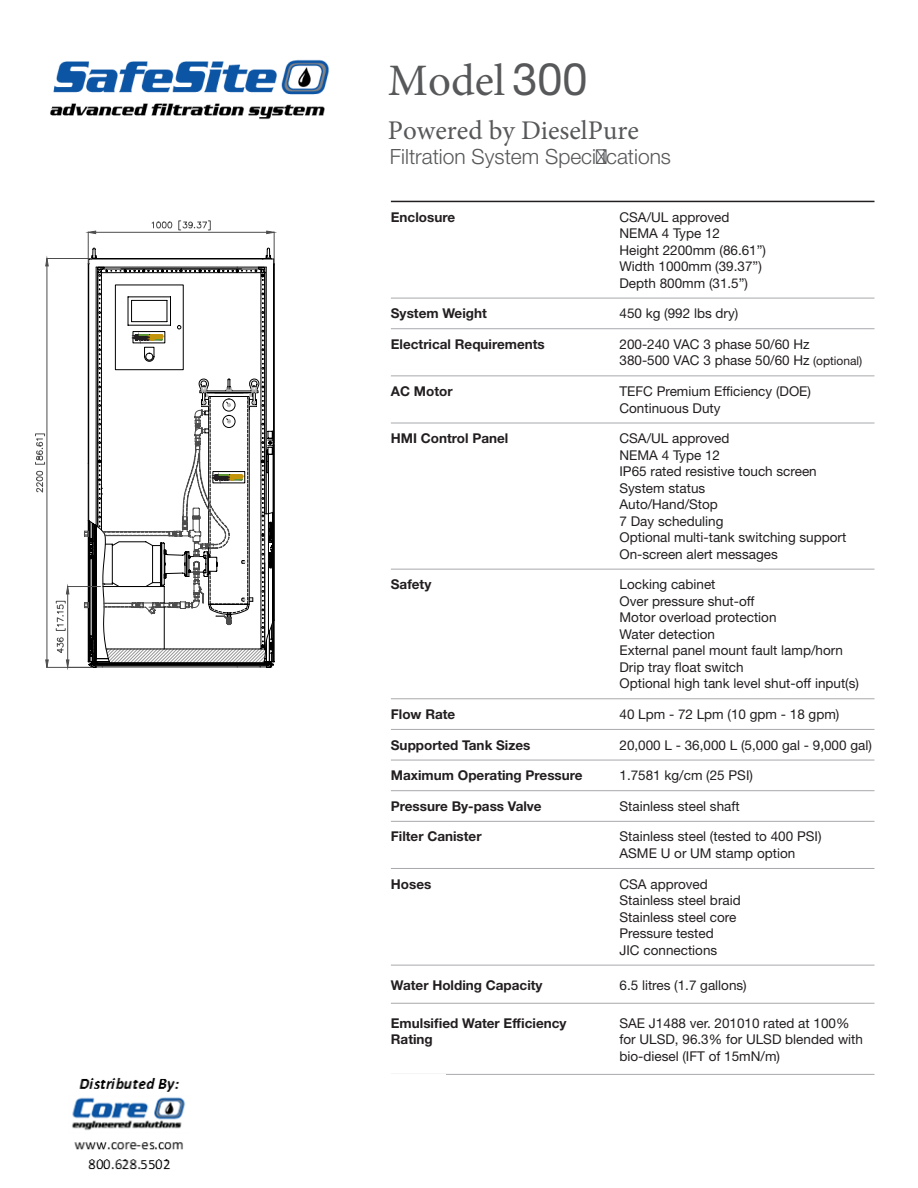
<style>
.page{position:relative;width:918px;height:1188px;background:#fff}
.page>*{position:absolute;margin:0;border:0;box-sizing:border-box;transform-origin:0 0}
.t1{font:45px "Minion Pro";color:#57585a}
.t2{font:27px "Minion Pro";color:#57585a}
.t3{font:300 21px "Helvetica Neue LT Std";color:#57585a}
.table_2{font:13.5px/16.5px "Helvetica Neue LT Std";color:#231f20}
.table_1{font:700 13.5px/16.5px "Helvetica Neue LT Std";color:#231f20}
.s1{font-family:"Helvetica Neue LT Std"}
.s2{font-size:12px}
</style>
<div class="page">
<hr style="left:391px;top:298px;width:218px;height:1px;background:#a8a9ad">
<hr style="left:609px;top:298px;width:265px;height:1px;background:#a8a9ad">
<hr style="left:391px;top:328px;width:218px;height:1px;background:#a8a9ad">
<hr style="left:609px;top:328px;width:265px;height:1px;background:#a8a9ad">
<hr style="left:391px;top:375px;width:218px;height:1px;background:#a8a9ad">
<hr style="left:609px;top:375px;width:265px;height:1px;background:#a8a9ad">
<hr style="left:391px;top:423px;width:218px;height:1px;background:#a8a9ad">
<hr style="left:609px;top:423px;width:265px;height:1px;background:#a8a9ad">
<hr style="left:391px;top:569px;width:218px;height:1px;background:#a8a9ad">
<hr style="left:609px;top:569px;width:265px;height:1px;background:#a8a9ad">
<hr style="left:391px;top:698px;width:218px;height:1px;background:#a8a9ad">
<hr style="left:609px;top:698px;width:265px;height:1px;background:#a8a9ad">
<hr style="left:391px;top:729px;width:218px;height:1px;background:#a8a9ad">
<hr style="left:609px;top:729px;width:265px;height:1px;background:#a8a9ad">
<hr style="left:391px;top:760px;width:218px;height:1px;background:#a8a9ad">
<hr style="left:609px;top:760px;width:265px;height:1px;background:#a8a9ad">
<hr style="left:391px;top:790px;width:218px;height:1px;background:#a8a9ad">
<hr style="left:609px;top:790px;width:265px;height:1px;background:#a8a9ad">
<hr style="left:391px;top:821px;width:218px;height:1px;background:#a8a9ad">
<hr style="left:609px;top:821px;width:265px;height:1px;background:#a8a9ad">
<hr style="left:391px;top:868px;width:218px;height:1px;background:#a8a9ad">
<hr style="left:609px;top:868px;width:265px;height:1px;background:#a8a9ad">
<hr style="left:391px;top:965px;width:218px;height:1px;background:#a8a9ad">
<hr style="left:609px;top:965px;width:265px;height:1px;background:#a8a9ad">
<hr style="left:391px;top:1003px;width:218px;height:1px;background:#a8a9ad">
<hr style="left:609px;top:1003px;width:265px;height:1px;background:#a8a9ad">
<hr style="left:391px;top:201px;width:218px;height:1px;background:#231f20">
<hr style="left:609px;top:201px;width:265px;height:1px;background:#231f20">
<hr style="left:391px;top:1074px;width:218px;height:1px;background:#a8a9ad">
<hr style="left:609px;top:1074px;width:265px;height:1px;background:#a8a9ad">
<svg style="left:88px;top:247px;width:186px;height:131px"></svg>
<hr style="left:274px;top:232px;width:1px;height:32px;background:#4d4d4d">
<hr style="left:88px;top:232px;width:1px;height:32px;background:#4d4d4d">
<hr style="left:96px;top:232px;width:171px;height:1px;background:#4d4d4d">
<svg style="left:266px;top:230px;width:9px;height:4px"></svg>
<svg style="left:87px;top:230px;width:9px;height:4px"></svg>
<svg style="left:151px;top:220px;width:60px;height:11px"></svg>
<hr style="left:97px;top:285px;width:1px;height:242px;background:#000">
<hr style="left:264px;top:269px;width:1px;height:245px;background:#000">
<hr style="left:47px;top:667px;width:45px;height:1px;background:#4d4d4d">
<hr style="left:47px;top:258px;width:45px;height:1px;background:#4d4d4d">
<hr style="left:47px;top:266px;width:1px;height:394px;background:#4d4d4d">
<svg style="left:45px;top:659px;width:4px;height:9px"></svg>
<svg style="left:45px;top:258px;width:4px;height:9px"></svg>
<svg style="left:35px;top:433px;width:10px;height:60px"></svg>
<svg style="left:98px;top:362px;width:166px;height:16px"></svg>
<svg style="left:97px;top:258px;width:168px;height:104px"></svg>
<div style="left:133px;top:331px;width:32px;height:12px;border:1px solid #000"></div>
<svg style="left:55px;top:378px;width:219px;height:290px"></svg>
<div style="left:213px;top:471px;width:32px;height:12px;border:1px solid #000"></div>
<img style="left:50px;top:59px;width:279px;height:61px">
<img style="left:72px;top:1078px;width:113px;height:92px">
<p class="t1" style="left:388px;top:50px;width:201px">Model <span class="s1">300</span></p>
<p class="t2" style="left:388px;top:112px;width:252px">Powered by DieselPure</p>
<p class="t3" style="left:390px;top:143px;width:283px">Filtration System Specifications</p>
<p class="table_1" style="left:391px;top:208px;width:66px">Enclosure</p>
<p class="table_2" style="left:619px;top:208px;width:112px">CSA/UL approved</p>
<p class="table_2" style="left:619px;top:225px;width:102px">NEMA 4 Type 12</p>
<p class="table_2" style="left:619px;top:241px;width:148px">Height 2200mm (86.61”)<br>Width 1000mm (39.37”)<br>Depth 800mm (31.5”)</p>
<p class="table_1" style="left:391px;top:305px;width:97px">System Weight</p>
<p class="table_2" style="left:619px;top:305px;width:120px">450 kg (992 lbs dry)</p>
<p class="table_1" style="left:391px;top:336px;width:155px">Electrical Requirements</p>
<p class="table_2" style="left:619px;top:336px;width:192px">200-240 VAC 3 phase 50/60 Hz</p>
<p class="table_2" style="left:619px;top:352px;width:244px">380-500 VAC 3 phase 50/60 Hz <span class="s2">(optional)</span></p>
<p class="table_1" style="left:391px;top:383px;width:63px">AC Motor</p>
<p class="table_2" style="left:619px;top:383px;width:193px">TEFC Premium Efficiency (DOE)</p>
<p class="table_2" style="left:619px;top:399px;width:103px">Continuous Duty</p>
<p class="table_1" style="left:391px;top:430px;width:119px">HMI Control Panel</p>
<p class="table_2" style="left:619px;top:430px;width:112px">CSA/UL approved</p>
<p class="table_2" style="left:619px;top:446px;width:102px">NEMA 4 Type 12</p>
<p class="table_2" style="left:619px;top:463px;width:199px">IP65 rated resistive touch screen</p>
<p class="table_2" style="left:619px;top:479px;width:87px">System status</p>
<p class="table_2" style="left:619px;top:496px;width:100px">Auto/Hand/Stop</p>
<p class="table_2" style="left:619px;top:512px;width:106px">7 Day scheduling</p>
<p class="table_2" style="left:619px;top:529px;width:228px">Optional multi-tank switching support</p>
<p class="table_2" style="left:619px;top:545px;width:160px">On-screen alert messages</p>
<p class="table_1" style="left:391px;top:576px;width:42px">Safety</p>
<p class="table_2" style="left:619px;top:576px;width:98px">Locking cabinet</p>
<p class="table_2" style="left:619px;top:593px;width:137px">Over pressure shut-off</p>
<p class="table_2" style="left:619px;top:609px;width:159px">Motor overload protection</p>
<p class="table_2" style="left:619px;top:626px;width:97px">Water detection</p>
<p class="table_2" style="left:619px;top:642px;width:225px">External panel mount fault lamp/horn</p>
<p class="table_2" style="left:619px;top:659px;width:126px">Drip tray float switch</p>
<p class="table_2" style="left:619px;top:675px;width:241px">Optional high tank level shut-off input(s)</p>
<p class="table_1" style="left:391px;top:706px;width:66px">Flow Rate</p>
<p class="table_2" style="left:619px;top:706px;width:221px">40 Lpm - 72 Lpm (10 gpm - 18 gpm)</p>
<p class="table_1" style="left:391px;top:736px;width:141px">Supported Tank Sizes</p>
<p class="table_2" style="left:619px;top:736px;width:254px">20,000 L - 36,000 L (5,000 gal - 9,000 gal)</p>
<p class="table_1" style="left:391px;top:767px;width:193px">Maximum Operating Pressure</p>
<p class="table_2" style="left:619px;top:767px;width:135px">1.7581 kg/cm (25 PSI)</p>
<p class="table_1" style="left:391px;top:797px;width:152px">Pressure By-pass Valve</p>
<p class="table_2" style="left:619px;top:798px;width:122px">Stainless steel shaft</p>
<p class="table_1" style="left:391px;top:828px;width:92px">Filter Canister</p>
<p class="table_2" style="left:619px;top:828px;width:204px">Stainless steel (tested to 400 PSI)</p>
<p class="table_2" style="left:619px;top:845px;width:177px">ASME U or UM stamp option</p>
<p class="table_1" style="left:391px;top:875px;width:42px">Hoses</p>
<p class="table_2" style="left:619px;top:875px;width:90px">CSA approved</p>
<p class="table_2" style="left:619px;top:892px;width:123px">Stainless steel braid</p>
<p class="table_2" style="left:619px;top:908px;width:119px">Stainless steel core</p>
<p class="table_2" style="left:619px;top:925px;width:96px">Pressure tested</p>
<p class="table_2" style="left:619px;top:941px;width:99px">JIC connections</p>
<p class="table_1" style="left:391px;top:976px;width:153px">Water Holding Capacity</p>
<p class="table_2" style="left:619px;top:977px;width:129px">6.5 litres (1.7 gallons)</p>
<p class="table_1" style="left:391px;top:1015px;width:177px">Emulsified Water Efficiency<br>Rating</p>
<p class="table_2" style="left:619px;top:1015px;width:245px">SAE J1488 ver. 201010 rated at 100% for ULSD, 96.3% for ULSD blended with bio-diesel (IFT of 15mN/m)</p>
</div>
